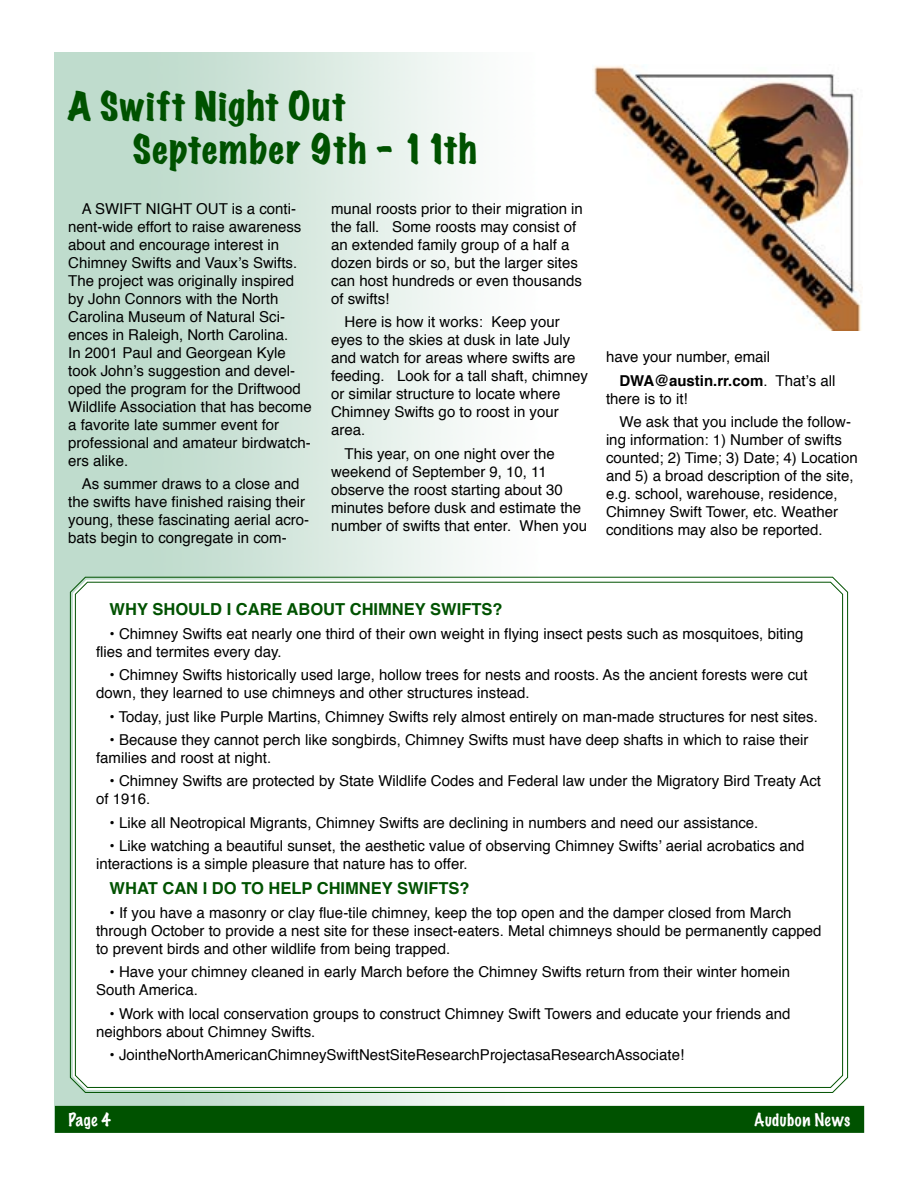
<style>
.page{position:relative;width:918px;height:1188px;background:#fff}
.page>*{position:absolute;margin:0;border:0;box-sizing:border-box;transform-origin:0 0}
.t1{font:expanded 36px/43.2px "Marker Felt";letter-spacing:.03em;color:#005200}
.t2{font:700 16.5px "Helvetica";color:#005200}
.t3{font:100 16.5px "Marker Felt";letter-spacing:.03em;color:#fff}
.t4{font:15px/18px "Helvetica";color:#000}
.s1{font-weight:700}
</style>
<div class="page">
<div style="left:55px;top:1106px;width:809px;height:27px;background:#005200;border:2px solid #005200"></div>
<img style="left:593px;top:66px;width:270px;height:264px">
<svg style="left:69px;top:576px;width:780px;height:518px"></svg>
<h1 class="t1" style="left:133px;top:83px;width:346px;text-indent:-65px">A Swift Night Out<br>September 9th - 11th</h1>
<p class="t4" style="left:68px;top:200px;width:245px;text-indent:14px">A SWIFT NIGHT OUT is a conti&shy;nent-wide effort to raise awareness about and encourage interest in<br>Chimney Swifts and Vaux’s Swifts.<br>The project was originally inspired by John Connors with the North<br>Carolina Museum of Natural Sci&shy;ences in Raleigh, North Carolina.<br>In 2001 Paul and Georgean Kyle took John’s suggestion and devel&shy;oped the program for the Driftwood<br>Wildlife Association that has become a favorite late summer event for professional and amateur birdwatch&shy;ers alike.</p>
<p class="t4" style="left:68px;top:475px;width:242px;text-indent:14px">As summer draws to a close and the swifts have finished raising their young, these fascinating aerial acro&shy;bats begin to congregate in com-</p>
<p class="t4" style="left:331px;top:200px;width:253px">munal roosts prior to their migration in the fall. Some roosts may consist of an extended family group of a half a dozen birds or so, but the larger sites can host hundreds or even thousands of swifts!</p>
<p class="t4" style="left:331px;top:313px;width:258px;text-indent:14px">Here is how it works: Keep your eyes to the skies at dusk in late July and watch for areas where swifts are feeding. Look for a tall shaft, chimney or similar structure to locate where<br>Chimney Swifts go to roost in your area.</p>
<p class="t4" style="left:331px;top:445px;width:257px;text-indent:14px">This year, on one night over the weekend of September 9, 10, 11 observe the roost starting about 30 minutes before dusk and estimate the number of swifts that enter. When you</p>
<p class="t4" style="left:620px;top:346px;width:218px;line-height:23.4px;text-indent:-14px">have your number, email<br><span class="s1">DWA@austin.rr.com</span>. That’s all</p>
<p class="t4" style="left:620px;top:387px;width:233px;line-height:23.4px;text-indent:-14px">there is to it!<br>We ask that you include the follow-</p>
<p class="t4" style="left:606px;top:431px;width:253px">ing information: 1) Number of swifts counted; 2) Time; 3) Date; 4) Location and 5) a broad description of the site, e.g. school, warehouse, residence, Chimney Swift Tower, etc. Weather conditions may also be reported.</p>
<p class="t2" style="left:110px;top:596px;width:394px">WHY SHOULD I CARE ABOUT CHIMNEY SWIFTS?</p>
<p class="t4" style="left:96px;top:625px;width:709px;text-indent:14px">• Chimney Swifts eat nearly one third of their own weight in flying insect pests such as mosquitoes, biting flies and termites every day.</p>
<p class="t4" style="left:96px;top:666px;width:713px;text-indent:13px">• Chimney Swifts historically used large, hollow trees for nests and roosts. As the ancient forests were cut down, they learned to use chimneys and other structures instead.</p>
<p class="t4" style="left:110px;top:708px;width:710px">• Today, just like Purple Martins, Chimney Swifts rely almost entirely on man-made structures for nest sites.</p>
<p class="t4" style="left:96px;top:731px;width:714px;text-indent:14px">• Because they cannot perch like songbirds, Chimney Swifts must have deep shafts in which to raise their families and roost at night.</p>
<p class="t4" style="left:96px;top:773px;width:726px;text-indent:13px">• Chimney Swifts are protected by State Wildlife Codes and Federal law under the Migratory Bird Treaty Act of 1916.</p>
<p class="t4" style="left:110px;top:814px;width:650px">• Like all Neotropical Migrants, Chimney Swifts are declining in numbers and need our assistance.</p>
<p class="t4" style="left:96px;top:837px;width:710px;text-indent:14px">• Like watching a beautiful sunset, the aesthetic value of observing Chimney Swifts’ aerial acrobatics and interactions is a simple pleasure that nature has to offer.</p>
<p class="t2" style="left:110px;top:875px;width:361px">WHAT CAN I DO TO HELP CHIMNEY SWIFTS?</p>
<p class="t4" style="left:96px;top:904px;width:727px;text-indent:14px">• If you have a masonry or clay flue-tile chimney, keep the top open and the damper closed from March through October to provide a nest site for these insect-eaters. Metal chimneys should be permanently capped to prevent birds and other wildlife from being trapped.</p>
<p class="t4" style="left:96px;top:963px;width:695px;text-indent:14px">• Have your chimney cleaned in early March before the Chimney Swifts return from their winter homein<br>South America.</p>
<p class="t4" style="left:96px;top:1005px;width:696px;text-indent:14px">• Work with local conservation groups to construct Chimney Swift Towers and educate your friends and neighbors about Chimney Swifts.</p>
<p class="t4" style="left:110px;top:1046px;width:576px">• JointheNorthAmericanChimneySwiftNestSiteResearchProjectasaResearchAssociate!</p>
<p class="t3" style="left:68px;top:1108px;width:44px">Page 4</p>
<p class="t3" style="left:754px;top:1108px;width:97px">Audubon News</p>
</div>
